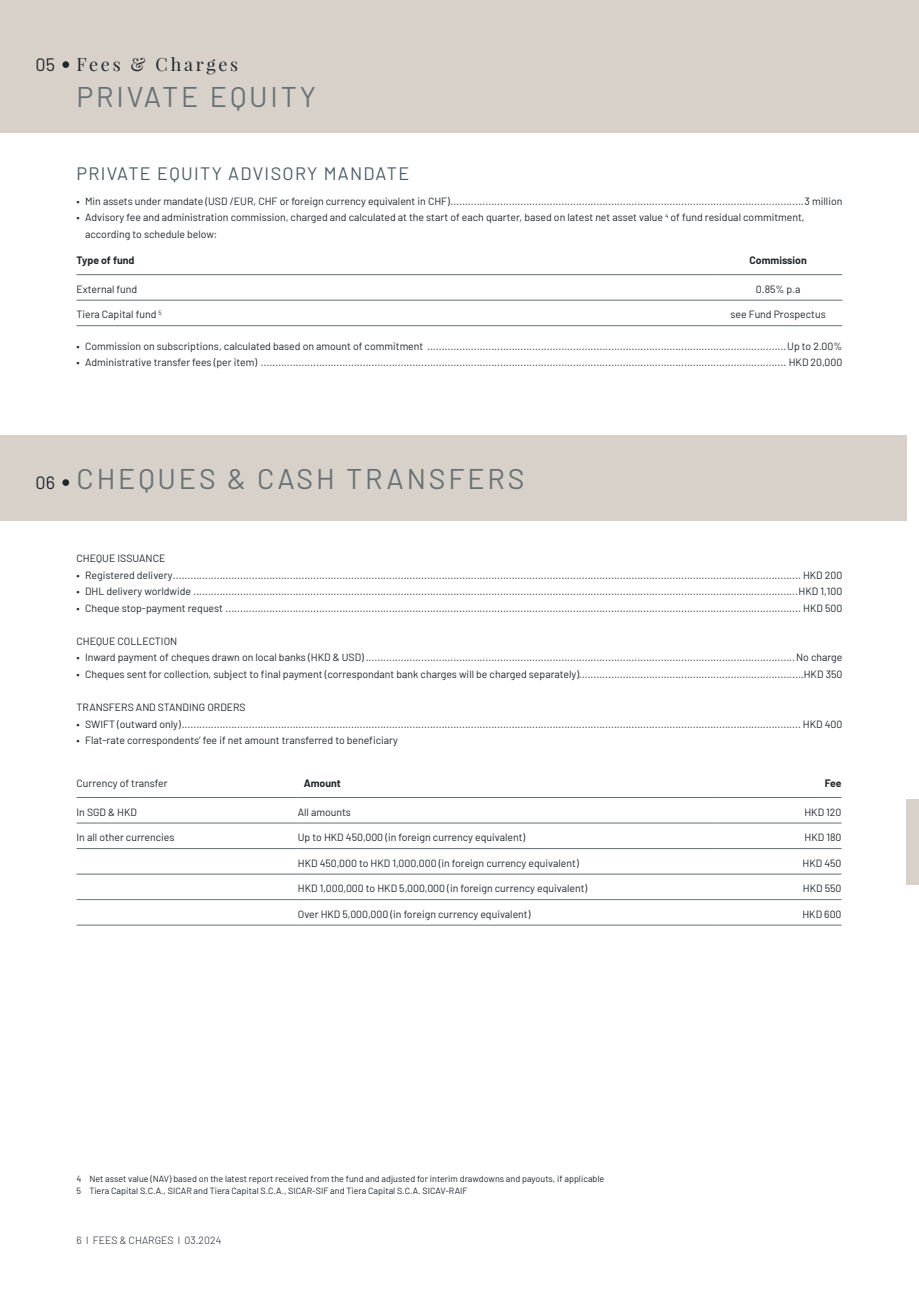
<style>
.page{position:relative;width:919px;height:1289px;background:#fff}
.page>*{position:absolute;margin:0;border:0;box-sizing:border-box;transform-origin:0 0}
.t1{font:28.5px "Barlow";letter-spacing:.1em;color:#687275}
.t2{font:18px "Barlow";letter-spacing:.075em;color:#4b5c66}
.t3{font:18px "Playfair Display";letter-spacing:.15em;color:#1f262d}
.t4{font:18px "Barlow";color:#1f262d}
.t5{font:10.5px/16.5px "Barlow";color:#1f262d}
.t6{font:700 10.5px "Barlow";color:#1f262d}
.t7{font:300 10.5px "Barlow";color:#1f262d}
.t8{font:9px/12px "Barlow";color:#1f262d}
.s1{font-size:18px;color:#1f262d}
</style>
<div class="page">
<div style="left:0;top:435px;width:906px;height:85px;background:#d7d1ca"></div>
<div style="left:906px;top:799px;width:12px;height:85px;background:#d7d1ca"></div>
<div style="left:906px;top:0;width:12px;height:132px;background:#d7d1ca"></div>
<div style="left:0;top:0;width:906px;height:132px;background:#d7d1ca"></div>
<hr style="left:77px;top:797px;width:221px;height:1px;background:#687275">
<hr style="left:298px;top:797px;width:415px;height:1px;background:#687275">
<hr style="left:713px;top:797px;width:128px;height:1px;background:#687275">
<hr style="left:77px;top:822px;width:221px;height:1px;background:#687275">
<hr style="left:298px;top:822px;width:415px;height:1px;background:#687275">
<hr style="left:713px;top:822px;width:128px;height:1px;background:#687275">
<hr style="left:77px;top:848px;width:221px;height:1px;background:#687275">
<hr style="left:298px;top:848px;width:415px;height:1px;background:#687275">
<hr style="left:713px;top:848px;width:128px;height:1px;background:#687275">
<hr style="left:77px;top:873px;width:221px;height:1px;background:#687275">
<hr style="left:298px;top:873px;width:415px;height:1px;background:#687275">
<hr style="left:713px;top:873px;width:128px;height:1px;background:#687275">
<hr style="left:77px;top:899px;width:221px;height:1px;background:#687275">
<hr style="left:298px;top:899px;width:415px;height:1px;background:#687275">
<hr style="left:713px;top:899px;width:128px;height:1px;background:#687275">
<hr style="left:77px;top:924px;width:221px;height:1px;background:#687275">
<hr style="left:298px;top:924px;width:415px;height:1px;background:#687275">
<hr style="left:713px;top:924px;width:128px;height:1px;background:#687275">
<div style="left:62px;top:61px;width:7px;height:7px;background:#1f262d;border-radius:50%"></div>
<div style="left:62px;top:479px;width:7px;height:7px;background:#1f262d;border-radius:50%"></div>
<hr style="left:77px;top:274px;width:636px;height:1px;background:#687275">
<hr style="left:713px;top:274px;width:129px;height:1px;background:#687275">
<hr style="left:77px;top:325px;width:636px;height:1px;background:#687275">
<hr style="left:713px;top:325px;width:129px;height:1px;background:#687275">
<hr style="left:77px;top:300px;width:636px;height:1px;background:#687275">
<hr style="left:713px;top:300px;width:129px;height:1px;background:#687275">
<h2 class="t4" style="left:36px;top:51px;width:21px">05</h2>
<h2 class="t3" style="left:77px;top:53px;width:163px">Fees &amp; Charges</h2>
<h1 class="t1" style="left:77px;top:76px;width:241px">PRIVATE EQUITY</h1>
<h2 class="t2" style="left:77px;top:160px;width:334px">PRIVATE EQUITY ADVISORY MANDATE</h2>
<p class="t5" style="left:77px;top:192px;width:767px">• Min assets under mandate (USD /EUR, CHF or foreign currency equivalent in CHF).........................................................................................................................3 million</p>
<p class="t5" style="left:85px;top:208px;width:721px;text-indent:-9px">• Advisory fee and administration commission, charged and calculated at the start of each quarter, based on latest net asset value <sup>4</sup> of fund residual commitment, according to schedule below:</p>
<p class="t6" style="left:77px;top:253px;width:59px">Type of fund</p>
<p class="t6" style="left:749px;top:253px;width:59px">Commission</p>
<p class="t5" style="left:77px;top:280px;width:62px">External fund</p>
<p class="t5" style="left:755px;top:280px;width:46px">0.85% p.a</p>
<p class="t5" style="left:77px;top:305px;width:87px">Tiera Capital fund <sup>5</sup></p>
<p class="t5" style="left:730px;top:305px;width:97px">see Fund Prospectus</p>
<p class="t5" style="left:77px;top:337px;width:767px">• Commission on subscriptions, calculated based on amount of commitment ...........................................................................................................................Up to 2.00%</p>
<p class="t5" style="left:77px;top:353px;width:767px">• Administrative transfer fees (per item) .................................................................................................................................................................................... HKD 20,000</p>
<h1 class="t1" style="left:36px;top:458px;width:490px"><span class="s1">06</span> CHEQUES &amp; CASH TRANSFERS</h1>
<p class="t5" style="left:77px;top:549px;width:90px">CHEQUE ISSUANCE</p>
<p class="t5" style="left:77px;top:566px;width:767px">• Registered delivery....................................................................................................................................................................................................................... HKD 200</p>
<p class="t5" style="left:77px;top:582px;width:767px">• DHL delivery worldwide ...............................................................................................................................................................................................................HKD 1,100</p>
<p class="t5" style="left:77px;top:599px;width:767px">• Cheque stop-payment request ..................................................................................................................................................................................................... HKD 500</p>
<p class="t5" style="left:77px;top:632px;width:102px">CHEQUE COLLECTION</p>
<p class="t5" style="left:77px;top:648px;width:767px">• Inward payment of cheques drawn on local banks (HKD &amp; USD) ...................................................................................................................................................No charge</p>
<p class="t5" style="left:77px;top:665px;width:767px">• Cheques sent for collection, subject to final payment (correspondant bank charges will be charged separately).............................................................................HKD 350</p>
<p class="t5" style="left:77px;top:698px;width:171px">TRANSFERS AND STANDING ORDERS</p>
<p class="t5" style="left:77px;top:714px;width:767px">• SWIFT (outward only).................................................................................................................................................................................................................... HKD 400</p>
<p class="t5" style="left:77px;top:731px;width:323px">• Flat-rate correspondents’ fee if net amount transferred to beneficiary</p>
<p class="t5" style="left:77px;top:774px;width:92px">Currency of transfer</p>
<p class="t6" style="left:304px;top:775px;width:39px">Amount</p>
<p class="t6" style="left:824px;top:775px;width:18px">Fee</p>
<p class="t5" style="left:77px;top:802px;width:62px">In SGD &amp; HKD</p>
<p class="t5" style="left:298px;top:802px;width:55px">All amounts</p>
<p class="t5" style="left:804px;top:802px;width:39px">HKD 120</p>
<p class="t5" style="left:77px;top:828px;width:99px">In all other currencies</p>
<p class="t5" style="left:298px;top:828px;width:229px">Up to HKD 450,000 (in foreign currency equivalent)</p>
<p class="t5" style="left:804px;top:828px;width:38px">HKD 180</p>
<p class="t5" style="left:298px;top:853px;width:282px">HKD 450,000 to HKD 1,000,000 (in foreign currency equivalent)</p>
<p class="t5" style="left:802px;top:853px;width:40px">HKD 450</p>
<p class="t5" style="left:298px;top:879px;width:291px">HKD 1,000,000 to HKD 5,000,000 (in foreign currency equivalent)</p>
<p class="t5" style="left:802px;top:879px;width:40px">HKD 550</p>
<p class="t5" style="left:298px;top:904px;width:234px">Over HKD 5,000,000 (in foreign currency equivalent)</p>
<p class="t5" style="left:802px;top:904px;width:41px">HKD 600</p>
<p class="t8" style="left:77px;top:1172px;width:529px">4 Net asset value (NAV) based on the latest report received from the fund and adjusted for interim drawdowns and payouts, if applicable<br>5 Tiera Capital S.C.A., SICAR and Tiera Capital S.C.A., SICAR-SIF and Tiera Capital S.C.A. SICAV-RAIF</p>
<p class="t7" style="left:77px;top:1232px;width:146px">6 l FEES &amp; CHARGES l 03.2024</p>
</div>
